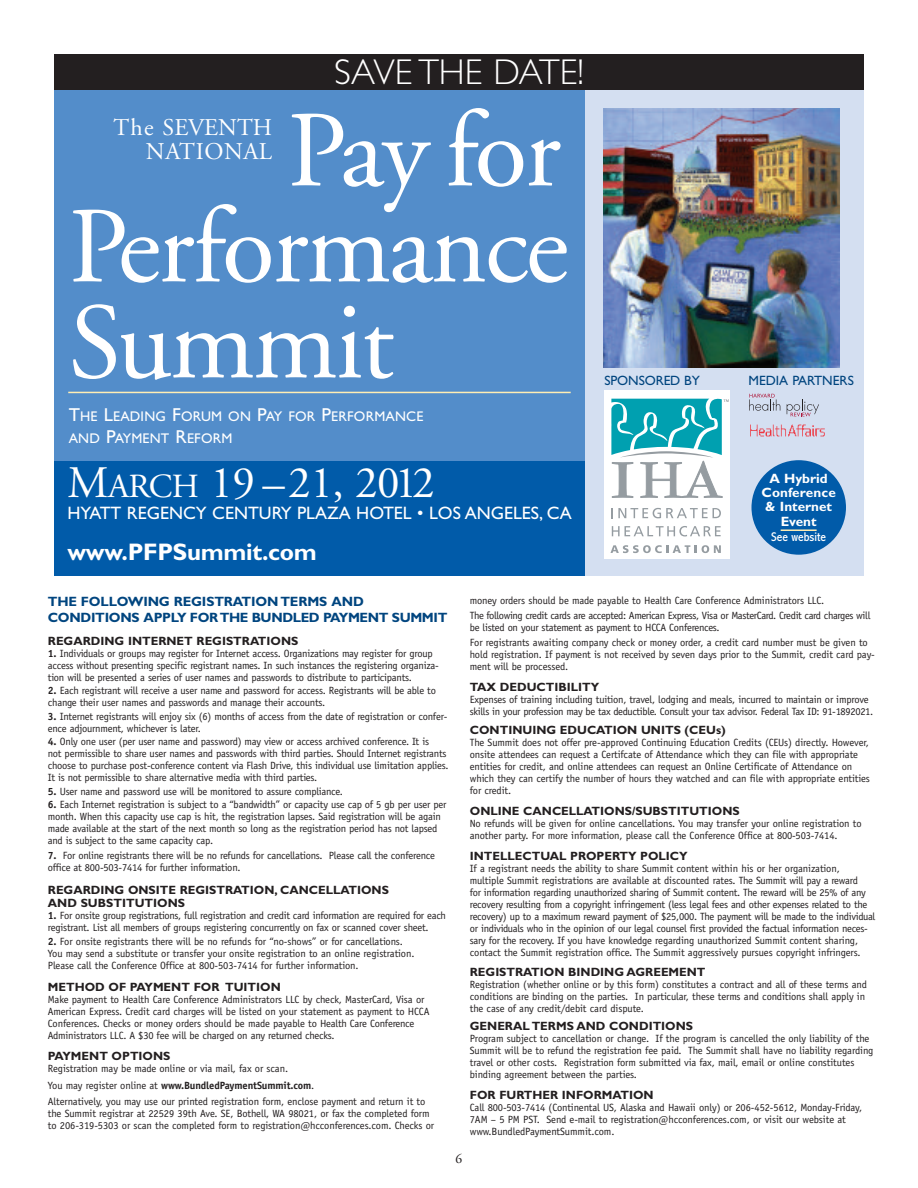
<style>
.page{position:relative;width:918px;height:1188px;background:#fff}
.page>*{position:absolute;margin:0;border:0;box-sizing:border-box;transform-origin:0 0}
.t1{font:108px/96px "Adobe Garamond";letter-spacing:-.02em;color:#fff;text-align:justify}
.t2{font:45px "Adobe Garamond";letter-spacing:-.01em;color:#fff}
.t3{font:300 36px "Gill Sans";color:#fff}
.t4{font:24px/24px "Adobe Garamond";letter-spacing:.025em;color:#fff;text-align:right}
.t5{font:700 24px "Gill Sans";letter-spacing:-.01em;color:#fff}
.t6{font:18px "Gill Sans";color:#fff}
.t7{font:14.1px/22.5px "Gill Sans";letter-spacing:.015em;color:#fff}
.t8{font:700 13.5px/16.5px "Gill Sans";letter-spacing:-.02em;color:#01457f}
.t9{font:700 13.5px/14.2px "Gill Sans";color:#fff;text-align:center}
.t10{font:13.5px "Gill Sans";letter-spacing:-.01em;color:#01457f}
.t11{font:13.5px "Adobe Garamond";color:#231f20}
.t12{font:condensed 12.75px "Abadi";color:#fff}
.t13{font:700 12px/13.5px "Gill Sans";color:#231f20}
.t14{font:10.5px/12px "Officina Sans";letter-spacing:-.02em;color:#231f20}
.s1{font-size:18.75px}
.s2{font-size:33.75px}
.s3{font-weight:700}
</style>
<div class="page">
<div style="left:577px;top:54px;width:287px;height:522px;background:#d4dff1"></div>
<div style="left:54px;top:54px;width:531px;height:429px;background:#538dca"></div>
<div style="left:54px;top:461px;width:531px;height:115px;background:#015ba9"></div>
<hr style="left:68px;top:392px;width:503px;height:1px;background:#ffeeb4">
<div style="left:752px;top:460px;width:94px;height:95px;background:#015ba9;border-radius:50%"></div>
<hr style="left:781px;top:529px;width:36px;height:2px;background:#ffeeb4">
<img style="left:603px;top:108px;width:236px;height:259px">
<div style="left:54px;top:54px;width:810px;height:36px;background:#231f20"></div>
<div style="left:604px;top:390px;width:125px;height:169px;background:#fff"></div>
<svg style="left:612px;top:508px;width:109px;height:10px"></svg>
<svg style="left:612px;top:526px;width:109px;height:10px"></svg>
<svg style="left:611px;top:545px;width:110px;height:8px"></svg>
<svg style="left:611px;top:399px;width:118px;height:99px"></svg>
<svg style="left:787px;top:399px;width:32px;height:17px"></svg>
<svg style="left:749px;top:394px;width:31px;height:17px"></svg>
<img style="left:750px;top:424px;width:75px;height:13px">
<h3 class="t3" style="left:334px;top:58px;width:251px">SAVE THE DATE!</h3>
<h1 class="t1" style="left:69px;top:112px;width:501px;text-indent:219px">Pay for Performance Summit</h1>
<h3 class="t7" style="left:69px;top:406px;width:356px"><span class="s1">T</span>HE <span class="s1">L</span>EADING <span class="s1">F</span>ORUM ON <span class="s1">P</span>AY FOR <span class="s1">P</span>ERFORMANCE<br>AND <span class="s1">P</span>AYMENT <span class="s1">R</span>EFORM</h3>
<h3 class="t4" style="left:114px;top:118px;width:160px">The SEVENTH<br>NATIONAL</h3>
<h2 class="t2" style="left:68px;top:465px;width:369px">M<span class="s2">ARCH</span> 19 –21, 2012</h2>
<h3 class="t6" style="left:68px;top:506px;width:506px">HYATT REGENCY CENTURY PLAZA HOTEL • LOS ANGELES, CA</h3>
<h3 class="t5" style="left:68px;top:543px;width:251px">www.PFPSummit.com</h3>
<p class="t10" style="left:604px;top:376px;width:97px">SPONSORED BY</p>
<p class="t10" style="left:748px;top:375px;width:107px">MEDIA PARTNERS</p>
<p class="t9" style="left:761px;top:472px;width:76px">A Hybrid<br>Conference &amp; Internet<br>Event</p>
<p class="t12" style="left:771px;top:533px;width:56px">See website</p>
<p class="t8" style="left:48px;top:594px;width:401px">THE FOLLOWING REGISTRATIONTERMS AND<br>CONDITIONS APPLY FORTHE BUNDLED PAYMENT SUMMIT</p>
<p class="t13" style="left:48px;top:635px;width:252px">REGARDING INTERNET REGISTRATIONS</p>
<p class="t14" style="left:48px;top:648px;width:392px"><span class="s3">1.</span> Individuals or groups may register for Internet access. Organizations may register for group access without presenting specific registrant names. In such instances the registering organiza&shy;tion will be presented a series of user names and passwords to distribute to participants.</p>
<p class="t14" style="left:48px;top:685px;width:390px"><span class="s3">2.</span> Each registrant will receive a user name and password for access. Registrants will be able to change their user names and passwords and manage their accounts.</p>
<p class="t14" style="left:48px;top:711px;width:401px"><span class="s3">3.</span> Internet registrants will enjoy six (6) months of access from the date of registration or confer&shy;ence adjournment, whichever is later.</p>
<p class="t14" style="left:48px;top:736px;width:402px"><span class="s3">4.</span> Only one user (per user name and password) may view or access archived conference. It is<br>not permissible to share user names and passwords with third parties. Should Internet registrants choose to purchase post-conference content via Flash Drive, this individual use limitation applies.<br>It is not permissible to share alternative media with third parties.</p>
<p class="t14" style="left:48px;top:786px;width:296px"><span class="s3">5.</span> User name and password use will be monitored to assure compliance.</p>
<p class="t14" style="left:48px;top:799px;width:400px"><span class="s3">6.</span> Each Internet registration is subject to a “bandwidth” or capacity use cap of 5 gb per user per month. When this capacity use cap is hit, the registration lapses. Said registration will be again made available at the start of the next month so long as the registration period has not lapsed and is subject to the same capacity cap.</p>
<p class="t14" style="left:48px;top:850px;width:389px"><span class="s3">7.</span> For online registrants there will be no refunds for cancellations. Please call the conference office at 800-503-7414 for further information.</p>
<p class="t13" style="left:48px;top:884px;width:343px">REGARDING ONSITE REGISTRATION, CANCELLATIONS<br>AND SUBSTITUTIONS</p>
<p class="t14" style="left:48px;top:910px;width:400px"><span class="s3">1.</span> For onsite group registrations, full registration and credit card information are required for each registrant. List all members of groups registering concurrently on fax or scanned cover sheet.</p>
<p class="t14" style="left:48px;top:936px;width:368px"><span class="s3">2.</span> For onsite registrants there will be no refunds for “no-shows” or for cancellations.<br>You may send a substitute or transfer your onsite registration to an online registration.<br>Please call the Conference Office at 800-503-7414 for further information.</p>
<p class="t13" style="left:48px;top:981px;width:234px">METHOD OF PAYMENT FOR TUITION</p>
<p class="t14" style="left:48px;top:994px;width:383px">Make payment to Health Care Conference Administrators LLC by check, MasterCard, Visa or American Express. Credit card charges will be listed on your statement as payment to HCCA Conferences. Checks or money orders should be made payable to Health Care Conference Administrators LLC. A $30 fee will be charged on any returned checks.</p>
<p class="t13" style="left:48px;top:1050px;width:124px">PAYMENT OPTIONS</p>
<p class="t14" style="left:48px;top:1061px;width:379px;line-height:16.5px">Registration may be made online or via mail, fax or scan.<br>You may register online at <span class="s3">www.BundledPaymentSummit.com</span>.<br>Alternatively, you may use our printed registration form, enclose payment and return it to</p>
<p class="t14" style="left:48px;top:1108px;width:388px">the Summit registrar at 22529 39th Ave. SE, Bothell, WA 98021, or fax the completed form to 206-319-5303 or scan the completed form to registration@hcconferences.com. Checks or</p>
<p class="t11" style="left:456px;top:1154px;width:8px">6</p>
<p class="t14" style="left:470px;top:594px;width:402px;line-height:15px">money orders should be made payable to Health Care Conference Administrators LLC.<br>The following credit cards are accepted: American Express, Visa or MasterCard. Credit card charges will</p>
<p class="t14" style="left:470px;top:621px;width:400px;line-height:15px">be listed on your statement as payment to HCCA Conferences.<br>For registrants awaiting company check or money order, a credit card number must be given to</p>
<p class="t14" style="left:470px;top:649px;width:407px">hold registration. If payment is not received by seven days prior to the Summit, credit card pay&shy;ment will be processed.</p>
<p class="t13" style="left:470px;top:681px;width:131px">TAX DEDUCTIBILITY</p>
<p class="t14" style="left:470px;top:694px;width:405px">Expenses of training including tuition, travel, lodging and meals, incurred to maintain or improve skills in your profession may be tax deductible. Consult your tax advisor. Federal Tax ID: 91-1892021.</p>
<p class="t13" style="left:470px;top:725px;width:257px">CONTINUING EDUCATION UNITS (CEUs)</p>
<p class="t14" style="left:470px;top:738px;width:402px">The Summit does not offer pre-approved Continuing Education Credits (CEUs) directly. However, onsite attendees can request a Certifcate of Attendance which they can file with appropriate entities for credit, and online attendees can request an Online Certificate of Attendance on which they can certify the number of hours they watched and can file with appropriate entities for credit.</p>
<p class="t13" style="left:470px;top:806px;width:271px">ONLINE CANCELLATIONS/SUBSTITUTIONS</p>
<p class="t14" style="left:470px;top:819px;width:393px">No refunds will be given for online cancellations. You may transfer your online registration to another party. For more information, please call the Conference Office at 800-503-7414.</p>
<p class="t13" style="left:470px;top:851px;width:219px">INTELLECTUAL PROPERTY POLICY</p>
<p class="t14" style="left:470px;top:864px;width:407px">If a registrant needs the ability to share Summit content within his or her organization, multiple Summit registrations are available at discounted rates. The Summit will pay a reward<br>for information regarding unauthorized sharing of Summit content. The reward will be 25% of any recovery resulting from a copyright infringement (less legal fees and other expenses related to the recovery) up to a maximum reward payment of $25,000. The payment will be made to the individual or individuals who in the opinion of our legal counsel first provided the factual information neces&shy;sary for the recovery. If you have knowledge regarding unauthorized Summit content sharing, contact the Summit registration office. The Summit aggressively pursues copyright infringers.</p>
<p class="t13" style="left:470px;top:966px;width:237px">REGISTRATION BINDING AGREEMENT</p>
<p class="t14" style="left:470px;top:979px;width:399px">Registration (whether online or by this form) constitutes a contract and all of these terms and conditions are binding on the parties. In particular, these terms and conditions shall apply in the case of any credit/debit card dispute.</p>
<p class="t13" style="left:470px;top:1020px;width:225px">GENERAL TERMS AND CONDITIONS</p>
<p class="t14" style="left:470px;top:1033px;width:405px">Program subject to cancellation or change. If the program is cancelled the only liability of the Summit will be to refund the registration fee paid. The Summit shall have no liability regarding travel or other costs. Registration form submitted via fax, mail, email or online constitutes binding agreement between the parties.</p>
<p class="t13" style="left:470px;top:1089px;width:185px">FOR FURTHER INFORMATION</p>
<p class="t14" style="left:470px;top:1102px;width:394px">Call 800-503-7414 (Continental US, Alaska and Hawaii only) or 206-452-5612, Monday-Friday,<br>7AM – 5 PM PST. Send e-mail to registration@hcconferences.com, or visit our website at www.BundledPaymentSummit.com.</p>
</div>
